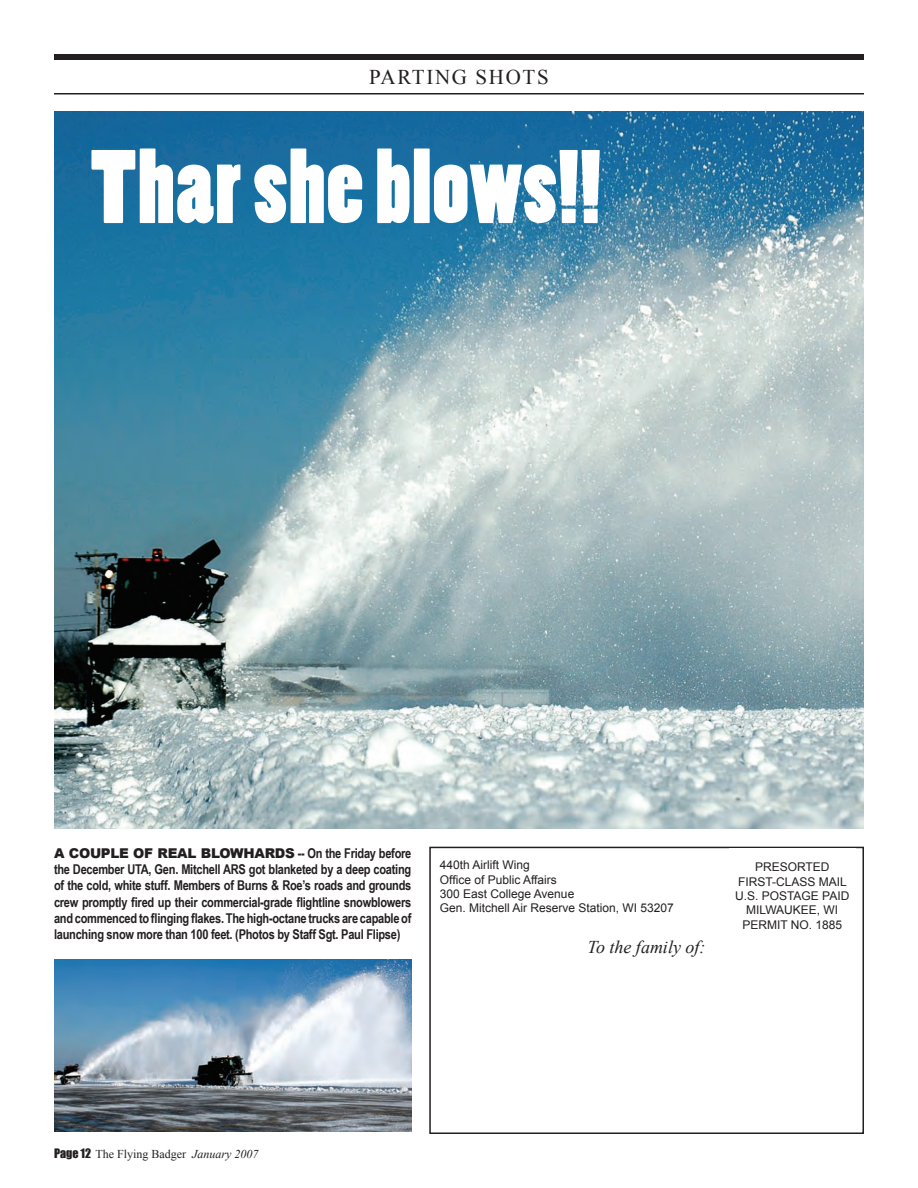
<style>
.page{position:relative;width:918px;height:1188px;background:#fff}
.page>*{position:absolute;margin:0;border:0;box-sizing:border-box;transform-origin:0 0}
.t1{font:97.5px "Poplar Std";letter-spacing:.01em;color:#fff}
.t2{font:21px "Times";letter-spacing:.08em;color:#231f20}
.t3{font:italic 18px "Times New Roman";color:#231f20}
.t4{font:700 13.5px/16.2px "Arial Narrow";letter-spacing:-.02em;color:#231f20;text-align:justify}
.t5{font:900 13.5px "Arial";letter-spacing:-.02em;color:#231f20}
.t6{font:12px/14.4px "Arial";color:#231f20;text-align:center}
.t7{font:12px "Times";color:#231f20}
.s1{font-family:"Arial Narrow";font-weight:700}
.s2{font-family:"Impact"}
.s3{font-family:"Times New Roman";font-style:italic}
</style>
<div class="page">
<img style="left:54px;top:112px;width:810px;height:717px">
<img style="left:54px;top:959px;width:357px;height:173px">
<div style="left:429px;top:847px;width:435px;height:287px;border:2px solid #231f20"></div>
<div style="left:729px;top:848px;width:127px;height:122px;background:#fff"></div>
<div style="left:54px;top:54px;width:810px;height:6px;background:#231f20"></div>
<hr style="left:54px;top:93px;width:810px;height:1px;background:#231f20">
<h2 class="t2" style="left:369px;top:63px;width:181px">PARTING SHOTS</h2>
<h1 class="t1" style="left:90px;top:134px;width:513px">Thar she blows!!</h1>
<p class="t5" style="left:54px;top:843px;width:359px">A COUPLE OF REAL BLOWHARDS <span class="s1">-- On the Friday before</span></p>
<p class="t4" style="left:54px;top:861px;width:359px">the December UTA, Gen. Mitchell ARS got blanketed by a deep coating of the cold, white stuff. Members of Burns &amp; Roe’s roads and grounds crew promptly fired up their commercial-grade flightline snowblowers and commenced to flinging flakes. The high-octane trucks are capable of launching snow more than 100 feet. (Photos by Staff Sgt. Paul Flipse)</p>
<p class="t6" style="left:440px;top:858px;width:236px;text-align:left">440th Airlift Wing<br>Office of Public Affairs<br>300 East College Avenue<br>Gen. Mitchell Air Reserve Station, WI 53207</p>
<h3 class="t3" style="left:588px;top:935px;width:119px">To the family of:</h3>
<p class="t6" style="left:735px;top:860px;width:116px">PRESORTED<br>FIRST-CLASS MAIL<br>U.S. POSTAGE PAID<br>MILWAUKEE, WI<br>PERMIT NO. 1885</p>
<p class="t7" style="left:54px;top:1145px;width:206px"><span class="s2">Page 12</span> The Flying Badger <span class="s3">January 2007</span></p>
</div>
